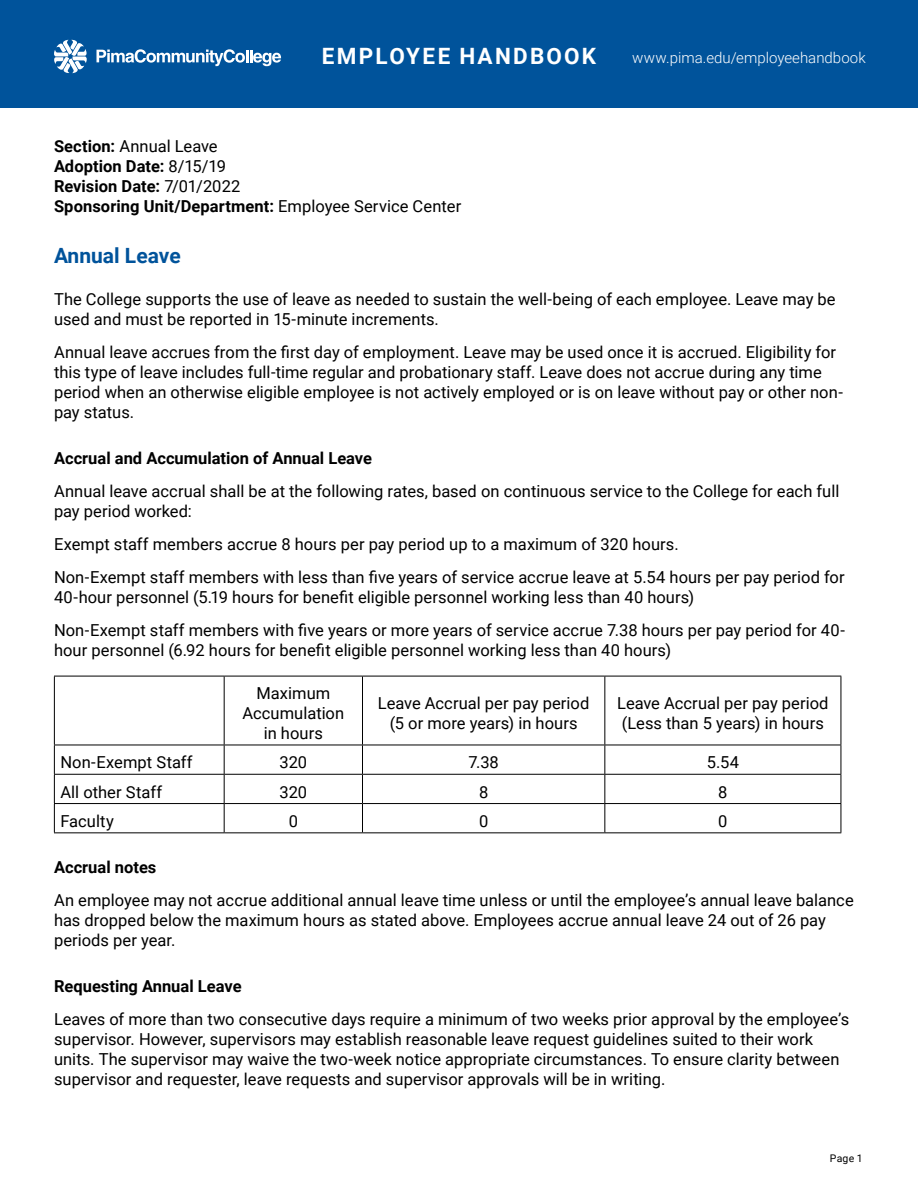
<style>
.page{position:relative;width:918px;height:1188px;background:#fff}
.page>*{position:absolute;margin:0;border:0;box-sizing:border-box;transform-origin:0 0}
.t1{font:700 22.5px "Roboto";letter-spacing:.1em;color:#fff}
.Heading_1{font:700 21px "Roboto";color:#00539b}
.Intro{font:16.5px/19.8px "Roboto";color:#000}
.Intro-2{font:700 16.5px "Roboto";letter-spacing:.005em;color:#000}
.Heading_2{font:700 16.5px "Roboto";color:#000}
.t2{font:300 15px "Roboto";color:#fff}
.t3{font:10.5px "Roboto";color:#000}
.s1{font-weight:700}
.s2{font-weight:400}
</style>
<div class="page">
<div style="left:0;top:0;width:918px;height:108px;background:#00539b"></div>
<svg style="left:54px;top:40px;width:33px;height:33px"></svg>
<svg style="left:97px;top:49px;width:184px;height:17px"></svg>
<hr style="left:54px;top:676px;width:170px;height:1px;background:#000">
<hr style="left:54px;top:676px;width:1px;height:69px;background:#000">
<hr style="left:224px;top:676px;width:139px;height:1px;background:#000">
<hr style="left:224px;top:676px;width:1px;height:69px;background:#000">
<hr style="left:363px;top:676px;width:242px;height:1px;background:#000">
<hr style="left:362px;top:676px;width:1px;height:69px;background:#000">
<hr style="left:605px;top:676px;width:236px;height:1px;background:#000">
<hr style="left:604px;top:676px;width:1px;height:69px;background:#000">
<hr style="left:841px;top:676px;width:1px;height:69px;background:#000">
<hr style="left:54px;top:745px;width:170px;height:1px;background:#000">
<hr style="left:224px;top:745px;width:139px;height:1px;background:#000">
<hr style="left:363px;top:745px;width:242px;height:1px;background:#000">
<hr style="left:605px;top:745px;width:236px;height:1px;background:#000">
<hr style="left:54px;top:774px;width:170px;height:1px;background:#000">
<hr style="left:224px;top:774px;width:139px;height:1px;background:#000">
<hr style="left:363px;top:774px;width:242px;height:1px;background:#000">
<hr style="left:605px;top:774px;width:236px;height:1px;background:#000">
<hr style="left:54px;top:803px;width:170px;height:1px;background:#000">
<svg style="left:54px;top:745px;width:1px;height:87px"></svg>
<hr style="left:224px;top:803px;width:139px;height:1px;background:#000">
<svg style="left:224px;top:745px;width:1px;height:87px"></svg>
<hr style="left:363px;top:803px;width:242px;height:1px;background:#000">
<svg style="left:362px;top:745px;width:1px;height:87px"></svg>
<hr style="left:605px;top:803px;width:236px;height:1px;background:#000">
<svg style="left:604px;top:745px;width:1px;height:87px"></svg>
<svg style="left:841px;top:745px;width:1px;height:87px"></svg>
<hr style="left:54px;top:832px;width:170px;height:1px;background:#000">
<hr style="left:224px;top:832px;width:139px;height:1px;background:#000">
<hr style="left:363px;top:832px;width:242px;height:1px;background:#000">
<hr style="left:605px;top:832px;width:236px;height:1px;background:#000">
<h1 class="t1" style="left:322px;top:40px;width:276px">EMPLOYEE HANDBOOK</h1>
<p class="t2" style="left:632px;top:47px;width:235px">www.pima.edu/employeehandbook</p>
<p class="Intro" style="left:54px;top:136px;width:165px"><span class="s1">Section:</span> Annual Leave</p>
<p class="Intro-2" style="left:54px;top:155px;width:173px">Adoption Date: <span class="s2">8/15/19</span></p>
<p class="Intro-2" style="left:54px;top:174px;width:188px">Revision Date: <span class="s2">7/01/2022</span></p>
<p class="Intro-2" style="left:54px;top:194px;width:409px">Sponsoring Unit/Department: <span class="s2">Employee Service Center</span></p>
<p class="Heading_1" style="left:54px;top:241px;width:128px">Annual Leave</p>
<p class="Intro" style="left:54px;top:289px;width:783px">The College supports the use of leave as needed to sustain the well-being of each employee. Leave may be used and must be reported in 15-minute increments.</p>
<p class="Intro" style="left:54px;top:342px;width:790px">Annual leave accrues from the first day of employment. Leave may be used once it is accrued. Eligibility for this type of leave includes full-time regular and probationary staff. Leave does not accrue during any time period when an otherwise eligible employee is not actively employed or is on leave without pay or other non&shy;pay status.</p>
<p class="Heading_2" style="left:54px;top:446px;width:320px">Accrual and Accumulation of Annual Leave</p>
<p class="Intro" style="left:54px;top:481px;width:787px">Annual leave accrual shall be at the following rates, based on continuous service to the College for each full pay period worked:</p>
<p class="Intro" style="left:54px;top:534px;width:626px">Exempt staff members accrue 8 hours per pay period up to a maximum of 320 hours.</p>
<p class="Intro" style="left:54px;top:567px;width:792px">Non-Exempt staff members with less than five years of service accrue leave at 5.54 hours per pay period for<br>40-hour personnel (5.19 hours for benefit eligible personnel working less than 40 hours)</p>
<p class="Intro" style="left:54px;top:620px;width:793px">Non-Exempt staff members with five years or more years of service accrue 7.38 hours per pay period for 40- hour personnel (6.92 hours for benefit eligible personnel working less than 40 hours)</p>
<p class="Intro" style="left:242px;top:683px;width:103px;text-align:center">Maximum<br>Accumulation in hours</p>
<p class="Intro" style="left:378px;top:693px;width:213px">Leave Accrual per pay period</p>
<p class="Intro" style="left:617px;top:693px;width:213px">Leave Accrual per pay period</p>
<p class="Intro" style="left:622px;top:713px;width:204px">(Less than 5 years) in hours</p>
<p class="Intro" style="left:390px;top:713px;width:189px">(5 or more years) in hours</p>
<p class="Intro" style="left:60px;top:752px;width:134px">Non-Exempt Staff</p>
<p class="Intro" style="left:279px;top:752px;width:29px">320</p>
<p class="Intro" style="left:468px;top:752px;width:32px">7.38</p>
<p class="Intro" style="left:707px;top:752px;width:34px">5.54</p>
<p class="Intro" style="left:60px;top:781px;width:103px">All other Staff</p>
<p class="Intro" style="left:279px;top:781px;width:29px">320</p>
<p class="Intro" style="left:479px;top:781px;width:11px">8</p>
<p class="Intro" style="left:718px;top:781px;width:11px">8</p>
<p class="Intro" style="left:60px;top:810px;width:55px">Faculty</p>
<p class="Intro" style="left:289px;top:810px;width:11px">0</p>
<p class="Intro" style="left:479px;top:810px;width:11px">0</p>
<p class="Intro" style="left:718px;top:810px;width:11px">0</p>
<p class="Heading_2" style="left:54px;top:856px;width:104px">Accrual notes</p>
<p class="Intro" style="left:54px;top:890px;width:801px">An employee may not accrue additional annual leave time unless or until the employee’s annual leave balance has dropped below the maximum hours as stated above. Employees accrue annual leave 24 out of 26 pay periods per year.</p>
<p class="Heading_2" style="left:54px;top:975px;width:189px">Requesting Annual Leave</p>
<p class="Intro" style="left:54px;top:1009px;width:797px">Leaves of more than two consecutive days require a minimum of two weeks prior approval by the employee’s supervisor. However, supervisors may establish reasonable leave request guidelines suited to their work units. The supervisor may waive the two-week notice appropriate circumstances. To ensure clarity between supervisor and requester, leave requests and supervisor approvals will be in writing.</p>
<p class="t3" style="left:830px;top:1151px;width:34px">Page 1</p>
</div>
